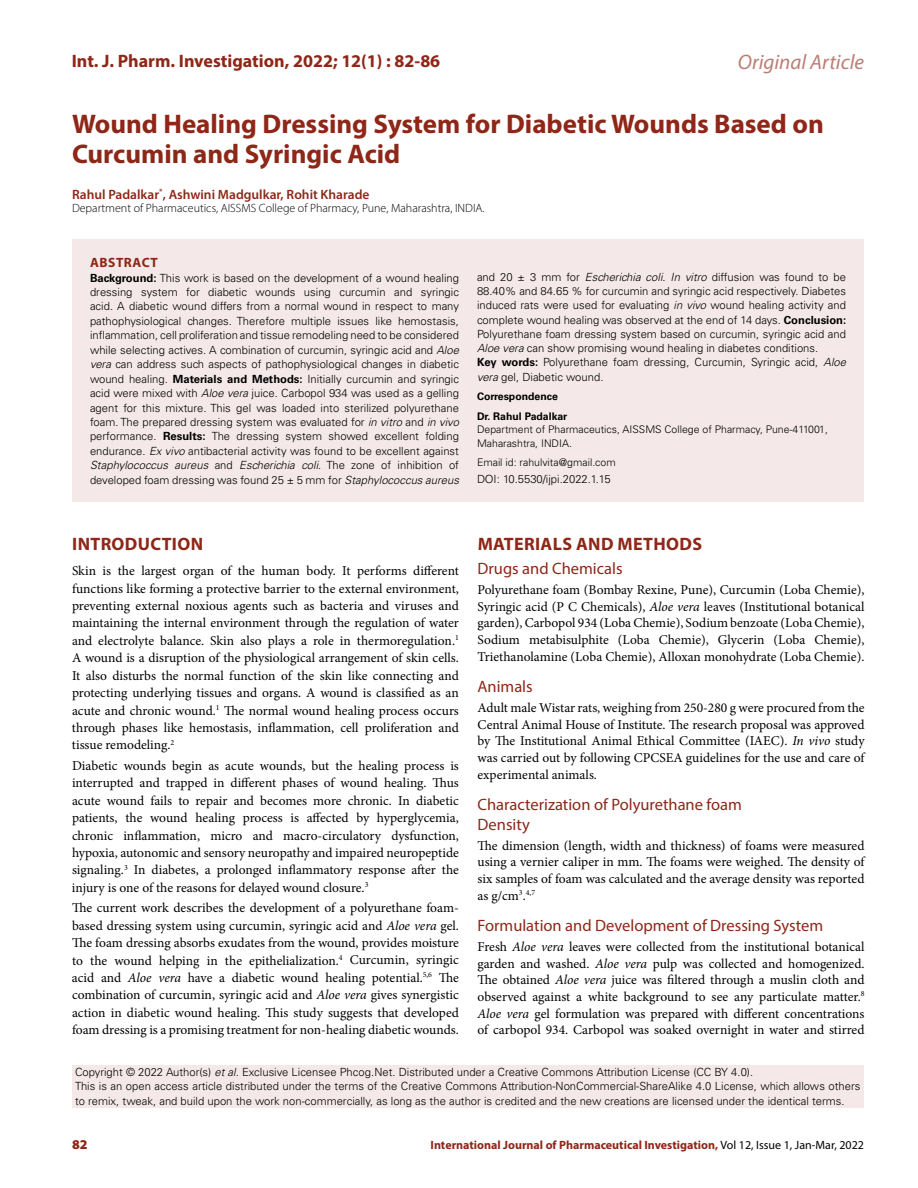
<style>
.page{position:relative;width:918px;height:1188px;background:#fff}
.page>*{position:absolute;margin:0;border:0;box-sizing:border-box;transform-origin:0 0}
.t1{font:700 27px/30px "Myriad Pro";color:#8e2718}
.t2{font:italic 21px "Myriad Pro";color:#bb7d74}
.t3{font:700 18px "Myriad Pro";letter-spacing:.015em;color:#8e2718}
.t4{font:16.5px/19.6px "Myriad Pro";color:#8e2718}
.t5{font:13.5px/17.4px "Minion Pro";color:#000;text-align:justify}
.t6{font:600 13.5px "Myriad Pro";color:#8e2718}
.t7{font:700 13.5px "Myriad Pro";letter-spacing:.04em;color:#8e2718}
.t8{font:900 13.5px "Myriad Pro";color:#8e2718}
.t9{font:700 12px "Myriad Pro";color:#8e2718}
.t10{font:300 12px "Myriad Pro";color:#000}
.t11{font:300 11.25px/14.4px "Univers LT Std";color:#000}
.t12{font:300 10.5px/13.5px "Univers LT Std";color:#000}
.t13{font:700 10.5px/19.5px "Univers LT Std";color:#000}
.s1{font-weight:700}
.s2{font-style:italic}
.s3{font-weight:400;color:#000}
</style>
<div class="page">
<div style="left:72px;top:239px;width:792px;height:263px;background:#f4e9e8"></div>
<div style="left:72px;top:1065px;width:791px;height:43px;background:#f4e9e8"></div>
<h3 class="t3" style="left:72px;top:49px;width:370px">Int. J. Pharm. Investigation, 2022; 12(1) : 82-86</h3>
<h2 class="t2" style="left:738px;top:49px;width:128px">Original Article</h2>
<h1 class="t1" style="left:72px;top:108px;width:753px">Wound Healing Dressing System for Diabetic Wounds Based on<br>Curcumin and Syringic Acid</h1>
<p class="t6" style="left:72px;top:186px;width:299px">Rahul Padalkar<sup>*</sup>, Ashwini Madgulkar, Rohit Kharade</p>
<p class="t10" style="left:72px;top:201px;width:414px">Department of Pharmaceutics, AISSMS College of Pharmacy, Pune, Maharashtra, INDIA.</p>
<p class="t7" style="left:90px;top:254px;width:69px">ABSTRACT</p>
<p class="t11" style="left:90px;top:270px;width:371px;text-align:justify"><span class="s1">Background:</span> This work is based on the development of a wound healing dressing system for diabetic wounds using curcumin and syringic acid. A diabetic wound differs from a normal wound in respect to many pathophysiological changes. Therefore multiple issues like hemostasis, inflammation, cell proliferation and tissue remodeling need to be considered while selecting actives. A combination of curcumin, syringic acid and <span class="s2">Aloe vera</span> can address such aspects of pathophysiological changes in diabetic wound healing. <span class="s1">Materials and Methods:</span> Initially curcumin and syringic acid were mixed with <span class="s2">Aloe vera</span> juice. Carbopol 934 was used as a gelling agent for this mixture. This gel was loaded into sterilized polyurethane foam. The prepared dressing system was evaluated for <span class="s2">in vitro</span> and <span class="s2">in vivo </span>performance. <span class="s1">Results:</span> The dressing system showed excellent folding endurance. <span class="s2">Ex vivo</span> antibacterial activity was found to be excellent against <span class="s2">Staphylococcus aureus</span> and <span class="s2">Escherichia coli</span>. The zone of inhibition of developed foam dressing was found 25 ± 5 mm for <span class="s2">Staphylococcus aureus</span></p>
<p class="t11" style="left:477px;top:270px;width:371px">and 20 ± 3 mm for <span class="s2">Escherichia coli</span>. <span class="s2">In vitro</span> diffusion was found to be 88.40% and 84.65 % for curcumin and syringic acid respectively. Diabetes induced rats were used for evaluating <span class="s2">in vivo</span> wound healing activity and complete wound healing was observed at the end of 14 days. <span class="s1">Conclusion:<br></span>Polyurethane foam dressing system based on curcumin, syringic acid and <span class="s2">Aloe vera</span> can show promising wound healing in diabetes conditions.<br><span class="s1">Key words:</span> Polyurethane foam dressing, Curcumin, Syringic acid, <span class="s2">Aloe vera</span> gel, Diabetic wound.</p>
<p class="t13" style="left:477px;top:387px;width:92px">Correspondence<br>Dr. Rahul Padalkar</p>
<p class="t12" style="left:477px;top:423px;width:352px">Department of Pharmaceutics, AISSMS College of Pharmacy, Pune-411001,<br>Maharashtra, INDIA.</p>
<p class="t12" style="left:477px;top:456px;width:140px">Email id: rahulvita@gmail.com</p>
<p class="t11" style="left:477px;top:472px;width:135px">DOI: 10.5530/ijpi.2022.1.15</p>
<h3 class="t3" style="left:72px;top:532px;width:132px">INTRODUCTION</h3>
<p class="t5" style="left:72px;top:562px;width:388px">Skin is the largest organ of the human body. It performs different functions like forming a protective barrier to the external environment, preventing external noxious agents such as bacteria and viruses and maintaining the internal environment through the regulation of water and electrolyte balance. Skin also plays a role in thermoregulation.<sup>1<br></sup>A wound is a disruption of the physiological arrangement of skin cells.<br>It also disturbs the normal function of the skin like connecting and protecting underlying tissues and organs. A wound is classified as an acute and chronic wound.<sup>1</sup> The normal wound healing process occurs through phases like hemostasis, inflammation, cell proliferation and tissue remodeling.<sup>2</sup></p>
<p class="t5" style="left:72px;top:757px;width:388px">Diabetic wounds begin as acute wounds, but the healing process is interrupted and trapped in different phases of wound healing. Thus acute wound fails to repair and becomes more chronic. In diabetic patients, the wound healing process is affected by hyperglycemia, chronic inflammation, micro and macro-circulatory dysfunction, hypoxia, autonomic and sensory neuropathy and impaired neuropeptide signaling.<sup>3</sup> In diabetes, a prolonged inflammatory response after the injury is one of the reasons for delayed wound closure.<sup>3</sup></p>
<p class="t5" style="left:72px;top:899px;width:388px">The current work describes the development of a polyurethane foam&shy;based dressing system using curcumin, syringic acid and <span class="s2">Aloe vera</span> gel.<br>The foam dressing absorbs exudates from the wound, provides moisture to the wound helping in the epithelialization.<sup>4</sup> Curcumin, syringic acid and <span class="s2">Aloe vera</span> have a diabetic wound healing potential.<sup>5,6</sup> The combination of curcumin, syringic acid and <span class="s2">Aloe vera</span> gives synergistic action in diabetic wound healing. This study suggests that developed foam dressing is a promising treatment for non-healing diabetic wounds.</p>
<h3 class="t3" style="left:478px;top:532px;width:226px">MATERIALS AND METHODS</h3>
<p class="t4" style="left:478px;top:559px;width:147px">Drugs and Chemicals</p>
<p class="t5" style="left:478px;top:581px;width:389px;line-height:16.6px">Polyurethane foam (Bombay Rexine, Pune), Curcumin (Loba Chemie), Syringic acid (P C Chemicals), <span class="s2">Aloe vera</span> leaves (Institutional botanical garden), Carbopol 934 (Loba Chemie), Sodium benzoate (Loba Chemie), Sodium metabisulphite (Loba Chemie), Glycerin (Loba Chemie), Triethanolamine (Loba Chemie), Alloxan monohydrate (Loba Chemie).</p>
<p class="t4" style="left:478px;top:677px;width:57px">Animals</p>
<p class="t5" style="left:478px;top:699px;width:389px;line-height:16.6px">Adult male Wistar rats, weighing from 250-280 g were procured from the Central Animal House of Institute. The research proposal was approved by The Institutional Animal Ethical Committee (IAEC). <span class="s2">In vivo</span> study was carried out by following CPCSEA guidelines for the use and care of experimental animals.</p>
<p class="t4" style="left:478px;top:795px;width:266px">Characterization of Polyurethane foam<br>Density</p>
<p class="t5" style="left:478px;top:837px;width:389px;line-height:16.6px">The dimension (length, width and thickness) of foams were measured using a vernier caliper in mm. The foams were weighed. The density of six samples of foam was calculated and the average density was reported as g/cm<sup>3</sup>.<sup>4,7</sup></p>
<p class="t4" style="left:478px;top:916px;width:347px">Formulation and Development of Dressing System</p>
<p class="t5" style="left:478px;top:938px;width:389px;line-height:16.6px">Fresh <span class="s2">Aloe vera</span> leaves were collected from the institutional botanical garden and washed. <span class="s2">Aloe vera</span> pulp was collected and homogenized.<br>The obtained <span class="s2">Aloe vera</span> juice was filtered through a muslin cloth and observed against a white background to see any particulate matter.<sup>8<br></sup><span class="s2">Aloe vera</span> gel formulation was prepared with different concentrations of carbopol 934. Carbopol was soaked overnight in water and stirred</p>
<p class="t11" style="left:75px;top:1065px;width:787px">Copyright © 2022 Author(s) <span class="s2">et al</span>. Exclusive Licensee Phcog.Net. Distributed under a Creative Commons Attribution License (CC BY 4.0).<br>This is an open access article distributed under the terms of the Creative Commons Attribution-NonCommercial-ShareAlike 4.0 License, which allows others to remix, tweak, and build upon the work non-commercially, as long as the author is credited and the new creations are licensed under the identical terms.</p>
<p class="t8" style="left:72px;top:1136px;width:17px">82</p>
<p class="t9" style="left:431px;top:1137px;width:435px">International Journal of Pharmaceutical Investigation, <span class="s3">Vol 12, Issue 1, Jan-Mar, 2022</span></p>
</div>
